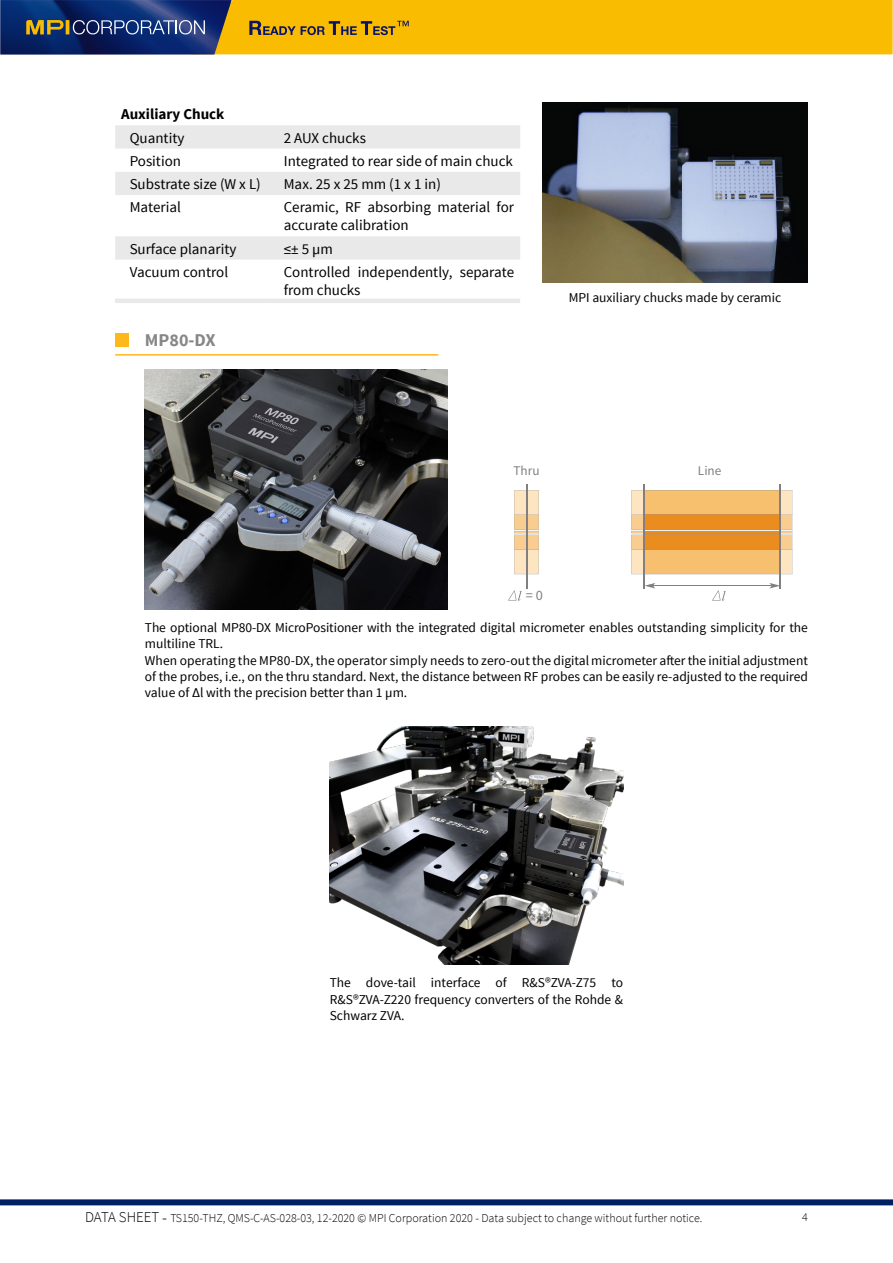
<style>
.page{position:relative;width:893px;height:1263px;background:#fff}
.page>*{position:absolute;margin:0;border:0;box-sizing:border-box;transform-origin:0 0}
.t1{font:700 18px "Source Sans Pro";color:#878787}
.t2{font:15px/18px "Source Sans Pro";color:#000}
.t3{font:700 15px "Source Sans Pro";color:#000}
.t4{font:14.25px "Source Sans Pro";color:#827e82}
.t5{font:13.5px/16.2px "Source Sans Pro";color:#000;text-align:justify}
.t6{font:13.2px "Source Sans Pro";color:#827e82}
.t7{font:300 12px "Source Sans Pro";color:#000}
.s1{font-size:15px}
.s2{font-size:16.5px}
</style>
<div class="page">
<svg style="left:0;top:0;width:893px;height:54px;background:#bf981d"></svg>
<div style="left:0;top:1199px;width:893px;height:6px;background:#001e62"></div>
<img style="left:542px;top:102px;width:266px;height:180px">
<svg style="left:115px;top:125px;width:405px;height:135px;fill:#efefef"></svg>
<hr style="left:115px;top:299px;width:154px;height:4px;background:#e9e9e9">
<hr style="left:269px;top:299px;width:251px;height:4px;background:#e9e9e9">
<img style="left:330px;top:727px;width:293px;height:237px">
<img style="left:145px;top:370px;width:302px;height:239px">
<svg style="left:712px;top:591px;width:14px;height:10px"></svg>
<svg style="left:508px;top:590px;width:14px;height:11px"></svg>
<svg style="left:514px;top:490px;width:25px;height:84px;background:#f1d5ac"></svg>
<svg style="left:631px;top:490px;width:162px;height:84px;background:#f0b260"></svg>
<hr style="left:779px;top:484px;width:2px;height:104px;background:#827e82">
<hr style="left:643px;top:484px;width:2px;height:104px;background:#827e82">
<hr style="left:526px;top:484px;width:1px;height:104px;background:#827e82">
<svg style="left:645px;top:583px;width:10px;height:5px"></svg>
<svg style="left:769px;top:583px;width:10px;height:5px"></svg>
<hr style="left:650px;top:585px;width:123px;height:1px;background:#827e82">
<hr style="left:115px;top:354px;width:323px;height:2px;background:#ffb81c">
<div style="left:115px;top:333px;width:13px;height:13px;background:#ffb81c"></div>
<p class="t3" style="left:121px;top:105px;width:105px">Auxiliary Chuck</p>
<p class="t2" style="left:130px;top:129px;width:56px">Quantity</p>
<p class="t2" style="left:284px;top:129px;width:84px">2 AUX chucks</p>
<p class="t2" style="left:130px;top:152px;width:53px">Position</p>
<p class="t2" style="left:284px;top:152px;width:231px">Integrated to rear side of main chuck</p>
<p class="t2" style="left:130px;top:175px;width:133px">Substrate size (W x L)</p>
<p class="t2" style="left:284px;top:175px;width:159px">Max. 25 x 25 mm (1 x 1 in)</p>
<p class="t2" style="left:130px;top:199px;width:53px">Material</p>
<p class="t2" style="left:284px;top:199px;width:232px">Ceramic, RF absorbing material for accurate calibration</p>
<p class="t2" style="left:130px;top:240px;width:108px">Surface planarity</p>
<p class="t2" style="left:284px;top:240px;width:51px">≤± 5 µm</p>
<p class="t2" style="left:130px;top:263px;width:100px">Vacuum control</p>
<p class="t2" style="left:284px;top:263px;width:232px">Controlled independently, separate from chucks</p>
<h1 class="t1" style="left:145px;top:329px;width:72px">MP80-DX</h1>
<p class="t5" style="left:569px;top:290px;width:214px">MPI auxiliary chucks made by ceramic</p>
<p class="t6" style="left:513px;top:463px;width:28px">Thru</p>
<p class="t6" style="left:698px;top:463px;width:25px">Line</p>
<p class="t4" style="left:526px;top:587px;width:19px">= 0</p>
<p class="t5" style="left:145px;top:620px;width:664px;text-align:left">The optional MP80-DX MicroPositioner with the integrated digital micrometer enables outstanding simplicity for the multiline TRL.<br>When operating the MP80-DX, the operator simply needs to zero-out the digital micrometer after the initial adjustment of the probes, i.e., on the thru standard. Next, the distance between RF probes can be easily re-adjusted to the required value of ∆l with the precision better than 1 µm.</p>
<p class="t5" style="left:330px;top:975px;width:295px">The dove-tail interface of R&amp;S®ZVA-Z75 to R&amp;S®ZVA-Z220 frequency converters of the Rohde &amp; Schwarz ZVA.</p>
<p class="t7" style="left:85px;top:1210px;width:619px"><span class="s1">DATA SHEET</span> <span class="s2">-</span> TS150-THZ, QMS-C-AS-028-03, 12-2020 © MPI Corporation 2020 - Data subject to change without further notice.</p>
<p class="t7" style="left:802px;top:1210px;width:7px">4</p>
</div>
